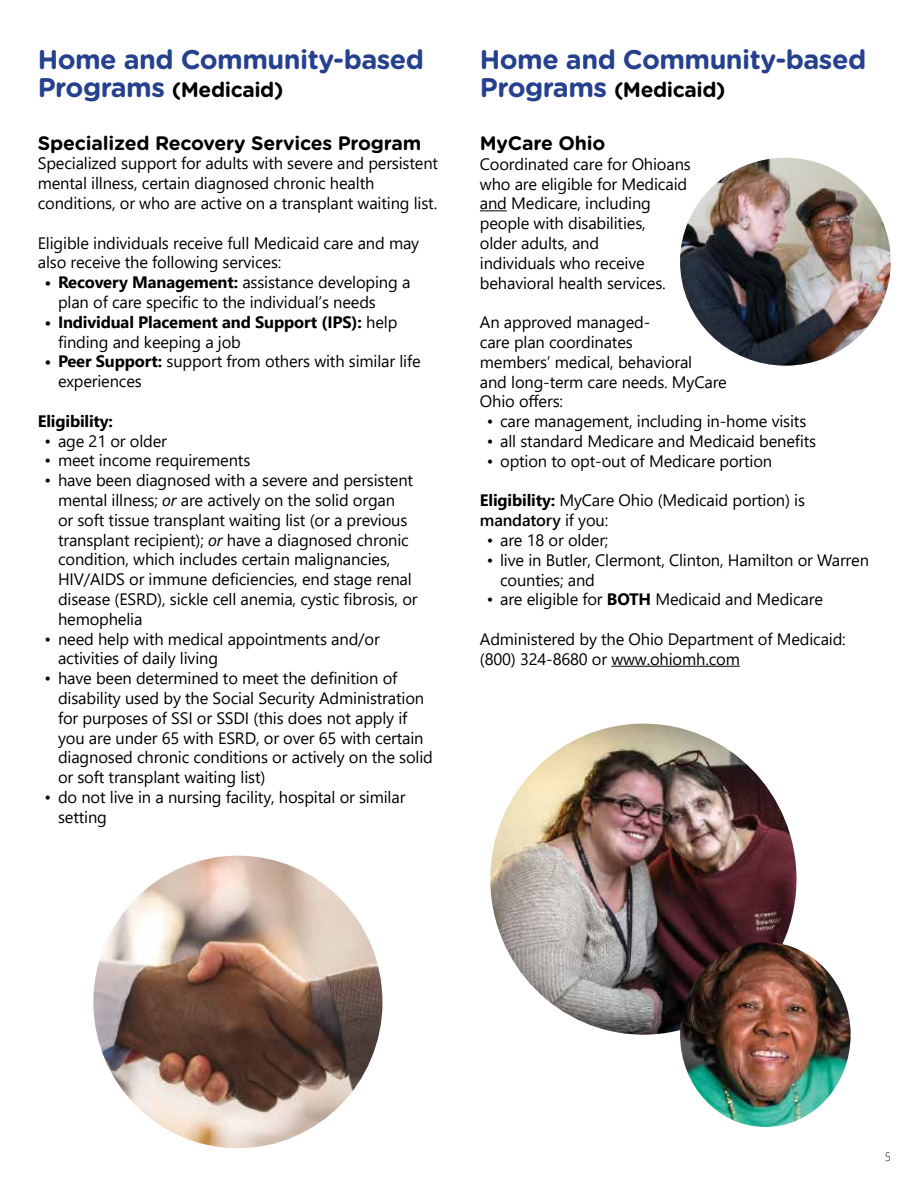
<style>
.page{position:relative;width:918px;height:1188px;background:#fff}
.page>*{position:absolute;margin:0;border:0;box-sizing:border-box;transform-origin:0 0}
.t1{font:700 27px "Gotham Rounded";letter-spacing:-.02em;color:#25408f}
.t2{font:700 21px "Gotham Rounded";letter-spacing:-.02em;color:#000}
.t3{font:700 19.5px "Gotham Rounded";letter-spacing:-.01em;color:#000}
.t4{font:16.5px/19.8px "Segoe UI";letter-spacing:-.01em;color:#000}
.t5{font:700 16.5px/19.8px "Segoe UI";letter-spacing:-.01em;color:#000}
.t6{font:300 12px "Segoe UI";color:#000}
.s1{font-size:27px;color:#25408f}
.s2{font-weight:700}
.s3{font-weight:400}
.s4{font-style:italic}
.s5{font-weight:600}
</style>
<div class="page">
<svg style="left:480px;top:210px;width:27px;height:1px"></svg>
<hr style="left:611px;top:666px;width:129px;height:1px;background:#000">
<img style="left:680px;top:158px;width:211px;height:208px">
<img style="left:490px;top:724px;width:306px;height:311px">
<img style="left:680px;top:942px;width:171px;height:185px">
<img style="left:93px;top:856px;width:289px;height:292px">
<h1 class="t1" style="left:38px;top:40px;width:388px">Home and Community-based</h1>
<p class="t2" style="left:38px;top:75px;width:247px"><span class="s1">Programs</span> (Medicaid)</p>
<p class="t3" style="left:38px;top:128px;width:385px">Specialized Recovery Services Program</p>
<p class="t4" style="left:38px;top:152px;width:402px">Specialized support for adults with severe and persistent mental illness, certain diagnosed chronic health conditions, or who are active on a transplant waiting list.</p>
<p class="t4" style="left:38px;top:231px;width:383px">Eligible individuals receive full Medicaid care and may also receive the following services:</p>
<p class="t4" style="left:58px;top:271px;width:354px;text-indent:-13px"><span class="s2">• Recovery Management:</span> assistance developing a plan of care specific to the individual’s needs</p>
<p class="t5" style="left:58px;top:311px;width:341px;text-indent:-13px">• Individual Placement and Support (IPS): <span class="s3">help finding and keeping a job</span></p>
<p class="t4" style="left:58px;top:350px;width:364px;text-indent:-13px"><span class="s2">• Peer Support:</span> support from others with similar life experiences</p>
<p class="t5" style="left:38px;top:410px;width:77px">Eligibility:</p>
<p class="t4" style="left:45px;top:429px;width:124px">• age 21 or older</p>
<p class="t4" style="left:45px;top:449px;width:207px">• meet income requirements</p>
<p class="t4" style="left:58px;top:469px;width:361px;text-indent:-13px">• have been diagnosed with a severe and persistent mental illness; <span class="s4">or</span> are actively on the solid organ<br>or soft tissue transplant waiting list (or a previous transplant recipient); <span class="s4">or</span> have a diagnosed chronic condition, which includes certain malignancies, HIV/AIDS or immune deficiencies, end stage renal disease (ESRD), sickle cell anemia, cystic fibrosis, or hemophelia</p>
<p class="t4" style="left:58px;top:627px;width:323px;text-indent:-13px">• need help with medical appointments and/or activities of daily living</p>
<p class="t4" style="left:58px;top:667px;width:376px;text-indent:-13px">• have been determined to meet the definition of disability used by the Social Security Administration for purposes of SSI or SSDI (this does not apply if you are under 65 with ESRD, or over 65 with certain diagnosed chronic conditions or actively on the solid or soft transplant waiting list)</p>
<p class="t4" style="left:58px;top:786px;width:349px;text-indent:-13px">• do not live in a nursing facility, hospital or similar setting</p>
<h1 class="t1" style="left:480px;top:40px;width:388px">Home and Community-based</h1>
<p class="t2" style="left:480px;top:75px;width:247px"><span class="s1">Programs</span> (Medicaid)</p>
<p class="t3" style="left:480px;top:129px;width:127px">MyCare Ohio</p>
<p class="t4" style="left:480px;top:153px;width:212px">Coordinated care for Ohioans who are eligible for Medicaid and Medicare, including people with disabilities,<br>older adults, and<br>individuals who receive behavioral health services.</p>
<p class="t4" style="left:480px;top:311px;width:248px">An approved managed-<br>care plan coordinates<br>members’ medical, behavioral<br>and long-term care needs. MyCare<br>Ohio offers:</p>
<p class="t4" style="left:487px;top:410px;width:321px">• care management, including in-home visits</p>
<p class="t4" style="left:487px;top:430px;width:331px">• all standard Medicare and Medicaid benefits</p>
<p class="t4" style="left:487px;top:450px;width:287px">• option to opt-out of Medicare portion</p>
<p class="t4" style="left:480px;top:489px;width:327px"><span class="s2">Eligibility:</span> MyCare Ohio (Medicaid portion) is <span class="s5">mandatory</span> if you:</p>
<p class="t4" style="left:487px;top:529px;width:123px">• are 18 or older;</p>
<p class="t4" style="left:500px;top:549px;width:370px;text-indent:-13px">• live in Butler, Clermont, Clinton, Hamilton or Warren counties; and</p>
<p class="t4" style="left:487px;top:588px;width:338px">• are eligible for <span class="s2">BOTH</span> Medicaid and Medicare</p>
<p class="t4" style="left:480px;top:628px;width:367px">Administered by the Ohio Department of Medicaid: (800) 324-8680 or www.ohiomh.com</p>
<p class="t6" style="left:885px;top:1145px;width:8px">5</p>
</div>
